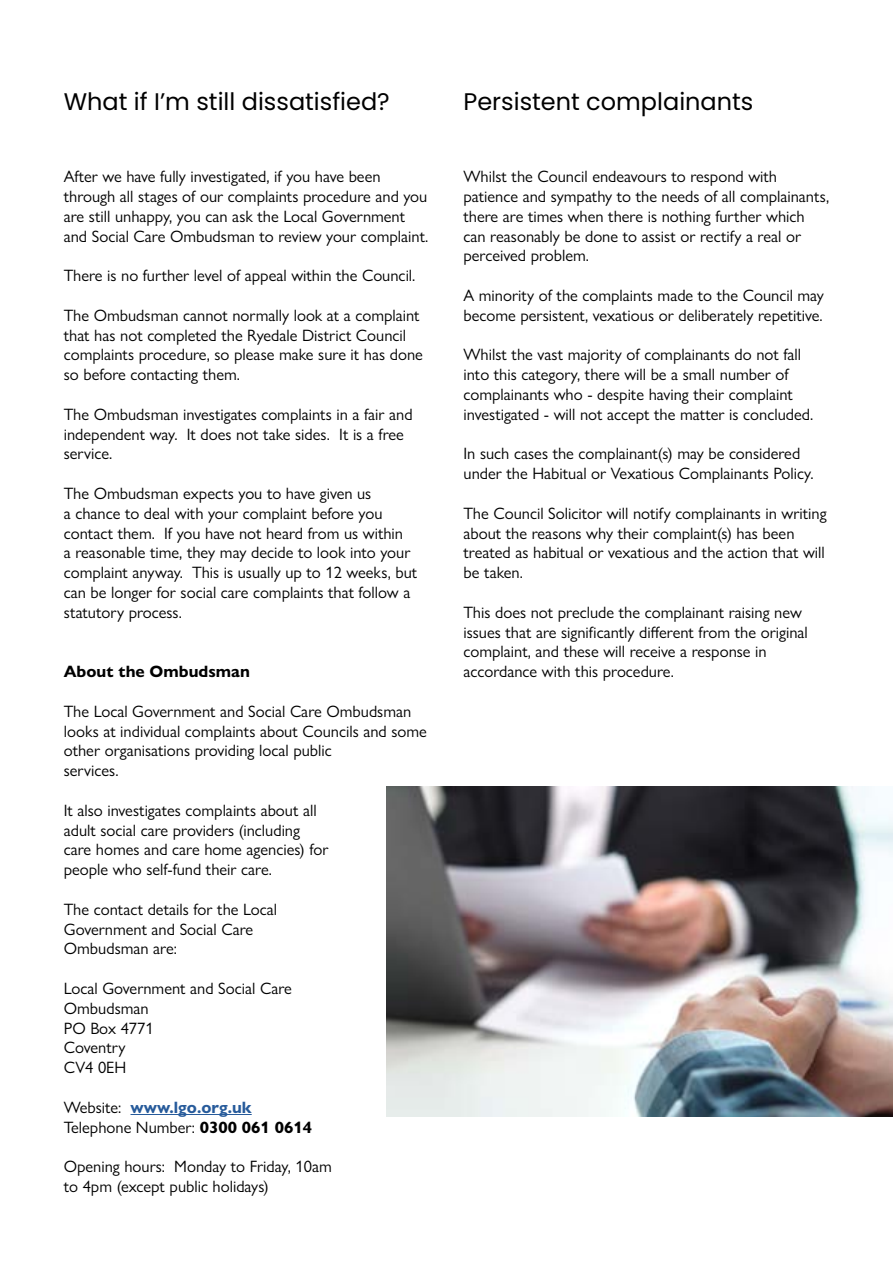
<style>
.page{position:relative;width:893px;height:1263px;background:#fff}
.page>*{position:absolute;margin:0;border:0;box-sizing:border-box;transform-origin:0 0}
.Heading{font:24px "Poppins";color:#000}
.t1{font:16.5px/19.8px "Gill Sans Nova";color:#000}
.t2{font:700 16.5px "Gill Sans Nova";color:#275b9b}
.t3{font:700 16.5px "Gill Sans Nova";color:#000}
.s1{font-weight:400;color:#000}
.s2{font-weight:700}
</style>
<div class="page">
<hr style="left:131px;top:1114px;width:121px;height:1px;background:#275b9b">
<img style="left:386px;top:787px;width:507px;height:329px">
<h1 class="Heading" style="left:64px;top:88px;width:328px">What if I’m still dissatisfied?</h1>
<p class="t1" style="left:64px;top:166px;width:366px">After we have fully investigated, if you have been through all stages of our complaints procedure and you are still unhappy, you can ask the Local Government and Social Care Ombudsman to review your complaint.</p>
<p class="t1" style="left:64px;top:265px;width:353px">There is no further level of appeal within the Council.</p>
<p class="t1" style="left:64px;top:305px;width:361px">The Ombudsman cannot normally look at a complaint that has not completed the Ryedale District Council complaints procedure, so please make sure it has done so before contacting them.</p>
<p class="t1" style="left:64px;top:404px;width:350px">The Ombudsman investigates complaints in a fair and independent way. It does not take sides. It is a free service.</p>
<p class="t1" style="left:64px;top:483px;width:355px">The Ombudsman expects you to have given us<br>a chance to deal with your complaint before you contact them. If you have not heard from us within<br>a reasonable time, they may decide to look into your complaint anyway. This is usually up to 12 weeks, but can be longer for social care complaints that follow a statutory process.</p>
<p class="t3" style="left:64px;top:661px;width:188px">About the Ombudsman</p>
<p class="t1" style="left:64px;top:701px;width:365px">The Local Government and Social Care Ombudsman looks at individual complaints about Councils and some other organisations providing local public<br>services.</p>
<p class="t1" style="left:64px;top:800px;width:266px">It also investigates complaints about all adult social care providers (including care homes and care home agencies) for people who self-fund their care.</p>
<p class="t1" style="left:64px;top:899px;width:215px">The contact details for the Local<br>Government and Social Care<br>Ombudsman are:</p>
<p class="t1" style="left:64px;top:978px;width:230px">Local Government and Social Care<br>Ombudsman</p>
<p class="t1" style="left:64px;top:1018px;width:91px">PO Box 4771</p>
<p class="t1" style="left:64px;top:1038px;width:63px">Coventry</p>
<p class="t1" style="left:64px;top:1057px;width:64px">CV4 0EH</p>
<p class="t2" style="left:64px;top:1097px;width:189px"><span class="s1">Website:</span> www.lgo.org.uk</p>
<p class="t1" style="left:64px;top:1117px;width:250px">Telephone Number: <span class="s2">0300 061 0614</span></p>
<p class="t1" style="left:64px;top:1156px;width:269px">Opening hours: Monday to Friday, 10am to 4pm (except public holidays)</p>
<h1 class="Heading" style="left:463px;top:88px;width:291px">Persistent complainants</h1>
<p class="t1" style="left:463px;top:166px;width:367px">Whilst the Council endeavours to respond with patience and sympathy to the needs of all complainants, there are times when there is nothing further which can reasonably be done to assist or rectify a real or perceived problem.</p>
<p class="t1" style="left:463px;top:285px;width:362px">A minority of the complaints made to the Council may become persistent, vexatious or deliberately repetitive.</p>
<p class="t1" style="left:463px;top:345px;width:351px">Whilst the vast majority of complainants do not fall into this category, there will be a small number of complainants who - despite having their complaint investigated - will not accept the matter is concluded.</p>
<p class="t1" style="left:463px;top:444px;width:352px">In such cases the complainant(s) may be considered under the Habitual or Vexatious Complainants Policy.</p>
<p class="t1" style="left:463px;top:503px;width:365px">The Council Solicitor will notify complainants in writing about the reasons why their complaint(s) has been treated as habitual or vexatious and the action that will be taken.</p>
<p class="t1" style="left:463px;top:602px;width:346px">This does not preclude the complainant raising new issues that are significantly different from the original complaint, and these will receive a response in accordance with this procedure.</p>
</div>
